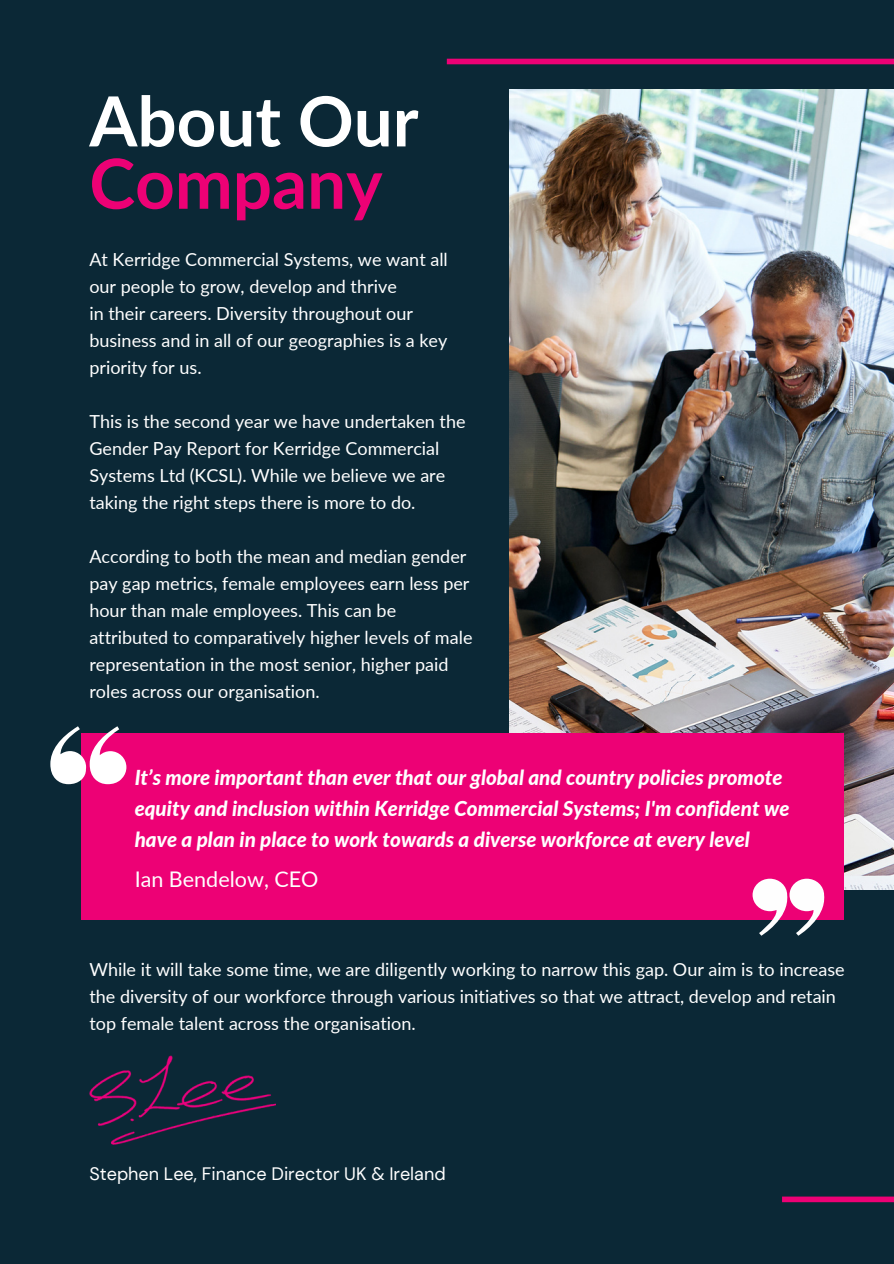
<style>
.page{position:relative;width:894px;height:1264px;background:#fff}
.page>*{position:absolute;margin:0;border:0;box-sizing:border-box;transform-origin:0 0}
.t1{font:700 69.15px "Lato";color:#fff}
.t2{font:700 69.15px "Lato";color:#ed0175}
.t3{font:21.6px "Lato";color:#fff}
.t4{font:italic 800 20.55px/30.9px "Lato";color:#fff}
.t5{font:18px/27px "Lato";color:#fff}
.t6{font:18px "DM Sans";color:#fff}
</style>
<div class="page">
<div style="left:0;top:0;width:893px;height:1263px;background:#0b2836"></div>
<img style="left:509px;top:89px;width:384px;height:800px">
<div style="left:781px;top:1196px;width:112px;height:6px;background:#ed0175"></div>
<div style="left:446px;top:59px;width:447px;height:5px;background:#ed0175"></div>
<div style="left:81px;top:734px;width:762px;height:186px;background:#ed0175"></div>
<svg style="left:50px;top:726px;width:76px;height:58px"></svg>
<svg style="left:752px;top:878px;width:73px;height:57px"></svg>
<img style="left:89px;top:1055px;width:186px;height:90px">
<p class="t1" style="left:89px;top:78px;width:330px">About Our</p>
<p class="t2" style="left:89px;top:140px;width:294px">Company</p>
<p class="t5" style="left:89px;top:245px;width:360px">At Kerridge Commercial Systems, we want all our people to grow, develop and thrive</p>
<p class="t5" style="left:89px;top:299px;width:359px">in their careers. Diversity throughout our business and in all of our geographies is a key priority for us.</p>
<p class="t5" style="left:89px;top:407px;width:377px">This is the second year we have undertaken the Gender Pay Report for Kerridge Commercial Systems Ltd (KCSL). While we believe we are taking the right steps there is more to do.</p>
<p class="t5" style="left:89px;top:542px;width:384px">According to both the mean and median gender pay gap metrics, female employees earn less per hour than male employees. This can be attributed to comparatively higher levels of male representation in the most senior, higher paid roles across our organisation.</p>
<h1 class="t4" style="left:135px;top:761px;width:656px">It’s more important than ever that our global and country policies promote equity and inclusion within Kerridge Commercial Systems; I'm confident we have a plan in place to work towards a diverse workforce at every level</h1>
<h1 class="t3" style="left:135px;top:865px;width:185px">Ian Bendelow, CEO</h1>
<p class="t5" style="left:89px;top:955px;width:756px">While it will take some time, we are diligently working to narrow this gap. Our aim is to increase the diversity of our workforce through various initiatives so that we attract, develop and retain top female talent across the organisation.</p>
<p class="t6" style="left:89px;top:1162px;width:358px">Stephen Lee, Finance Director UK &amp; Ireland</p>
</div>
